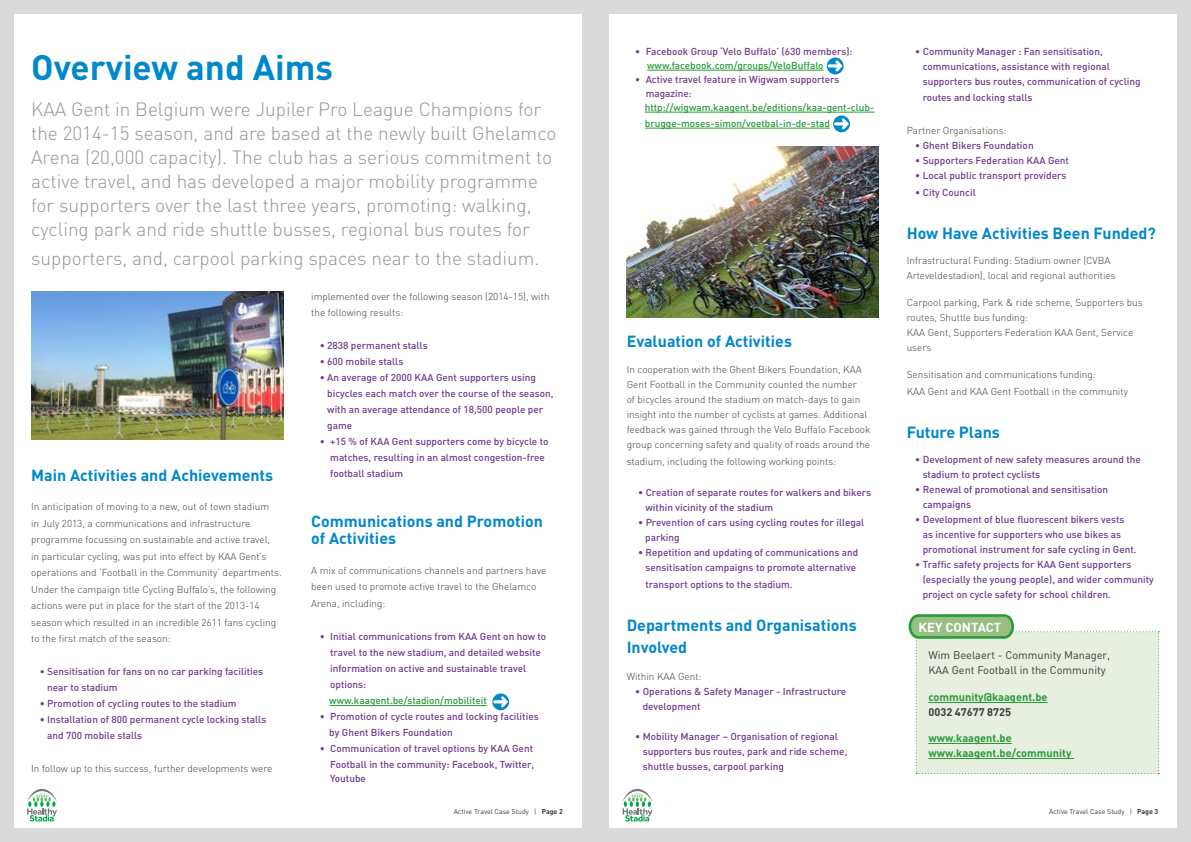
<style>
.page{position:relative;width:1191px;height:842px;background:#fff}
.page>*{position:absolute;margin:0;border:0;box-sizing:border-box;transform-origin:0 0}
.t1{font:700 35px "DIN";color:#0087cc}
.t2{font:300 19px/24px "DIN";color:#949494}
.t3{font:700 16px/17px "DIN";color:#0087cc}
.t4{font:700 13px "DIN";color:#fff}
.t5{font:11px/15px "DIN";color:#3c3c3b}
.t6{font:700 11px/15px "DIN";color:#299a38}
.t7{font:700 11px "DIN";color:#3c3c3b}
.t8{font:500 10px/15px "DIN";color:#6f3b8d}
.t9{font:300 10px/16.5px "DIN";color:#3c3c3b}
.t10{font:500 10px/16px "DIN";color:#299a38}
.t11{font:7px "DIN";color:#3c3c3b}
.s1{font-weight:700}
</style>
<div class="page">
<div style="left:0;top:0;width:595px;height:842px;background:#dadada"></div>
<div style="left:14px;top:14px;width:567px;height:814px;background:#fff"></div>
<svg style="left:27px;top:789px;width:30px;height:32px"></svg>
<hr style="left:329px;top:705px;width:158px;height:1px;background:#299a38">
<svg style="left:492px;top:693px;width:17px;height:17px"></svg>
<svg style="left:493px;top:696px;width:15px;height:11px"></svg>
<img style="left:31px;top:292px;width:252px;height:147px">
<div style="left:595px;top:0;width:596px;height:842px;background:#dadada"></div>
<div style="left:609px;top:14px;width:567px;height:814px;background:#fff"></div>
<svg style="left:622px;top:789px;width:30px;height:32px"></svg>
<hr style="left:647px;top:70px;width:176px;height:1px;background:#299a38">
<hr style="left:645px;top:112px;width:229px;height:1px;background:#299a38">
<hr style="left:645px;top:128px;width:185px;height:1px;background:#299a38">
<svg style="left:908px;top:614px;width:251px;height:160px"></svg>
<hr style="left:928px;top:702px;width:119px;height:1px;background:#299a38">
<hr style="left:928px;top:743px;width:83px;height:1px;background:#299a38">
<hr style="left:928px;top:758px;width:146px;height:1px;background:#299a38">
<svg style="left:826px;top:58px;width:17px;height:16px"></svg>
<svg style="left:827px;top:60px;width:15px;height:11px"></svg>
<svg style="left:833px;top:115px;width:17px;height:17px"></svg>
<svg style="left:834px;top:118px;width:15px;height:11px"></svg>
<img style="left:626px;top:147px;width:252px;height:170px">
<h1 class="t1" style="left:31px;top:45px;width:303px">Overview and Aims</h1>
<p class="t2" style="left:31px;top:97px;width:527px">KAA Gent in Belgium were Jupiler Pro League Champions for the 2014-15 season, and are based at the newly built Ghelamco Arena (20,000 capacity). The club has a serious commitment to active travel, and has developed a major mobility programme for supporters over the last three years, promoting: walking, cycling park and ride shuttle busses, regional bus routes for</p>
<h2 class="t2" style="left:31px;top:246px;width:509px">supporters, and, carpool parking spaces near to the stadium.</h2>
<h3 class="t3" style="left:31px;top:466px;width:244px">Main Activities and Achievements</h3>
<p class="t9" style="left:31px;top:498px;width:252px">In anticipation of moving to a new, out of town stadium<br>in July 2013, a communications and infrastructure programme focussing on sustainable and active travel,<br>in particular cycling, was put into effect by KAA Gent’s operations and ‘Football in the Community’ departments.<br>Under the campaign title Cycling Buffalo’s, the following actions were put in place for the start of the 2013-14 season which resulted in an incredible 2611 fans cycling to the first match of the season:</p>
<p class="t8" style="left:47px;top:663px;width:217px;line-height:16px;text-indent:-8px">• Sensitisation for fans on no car parking facilities near to stadium</p>
<p class="t8" style="left:40px;top:695px;width:198px">• Promotion of cycling routes to the stadium</p>
<p class="t8" style="left:47px;top:711px;width:221px;line-height:16.5px;text-indent:-8px">• Installation of 800 permanent cycle locking stalls and 700 mobile stalls</p>
<p class="t9" style="left:31px;top:760px;width:243px">In follow up to this success, further developments were</p>
<p class="t9" style="left:311px;top:288px;width:240px">implemented over the following season (2014-15), with the following results:</p>
<p class="t8" style="left:320px;top:337px;width:109px">• 2838 permanent stalls</p>
<p class="t8" style="left:320px;top:353px;width:85px">• 600 mobile stalls</p>
<p class="t8" style="left:327px;top:369px;width:228px;line-height:16px;text-indent:-8px">• An average of 2000 KAA Gent supporters using bicycles each match over the course of the season, with an average attendance of 18,500 people per game</p>
<p class="t8" style="left:330px;top:433px;width:220px;line-height:16.2px;text-indent:-10px">• +15 % of KAA Gent supporters come by bicycle to matches, resulting in an almost congestion-free football stadium</p>
<h3 class="t3" style="left:311px;top:512px;width:233px">Communications and Promotion of Activities</h3>
<p class="t9" style="left:311px;top:562px;width:236px">A mix of communications channels and partners have been used to promote active travel to the Ghelamco<br>Arena, including:</p>
<p class="t8" style="left:330px;top:628px;width:218px;line-height:16px;text-indent:-10px">• Initial communications from KAA Gent on how to travel to the new stadium, and detailed website information on active and sustainable travel options:</p>
<p class="t10" style="left:329px;top:692px;width:159px">www.kaagent.be/stadion/mobiliteit</p>
<p class="t8" style="left:329px;top:708px;width:211px;line-height:16px;text-indent:-10px">• Promotion of cycle routes and locking facilities by Ghent Bikers Foundation</p>
<p class="t8" style="left:320px;top:740px;width:216px;line-height:16px;text-align:right">• Communication of travel options by KAA Gent<br>Football in the community: Facebook, Twitter,</p>
<p class="t8" style="left:330px;top:771px;width:37px">Youtube</p>
<p class="t11" style="left:454px;top:807px;width:111px">Active Travel Case Study | <span class="s1">Page 2</span></p>
<p class="t8" style="left:635px;top:43px;width:219px">• Facebook Group ‘Velo Buffalo’ (630 members):</p>
<p class="t10" style="left:647px;top:57px;width:178px">www.facebook.com/groups/VeloBuffalo</p>
<p class="t8" style="left:645px;top:72px;width:195px;line-height:14px;text-indent:-10px">• Active travel feature in Wigwam supporters magazine:</p>
<p class="t10" style="left:645px;top:99px;width:231px">http://wigwam.kaagent.be/editions/kaa-gent-club&shy;brugge-moses-simon/voetbal-in-de-stad</p>
<h3 class="t3" style="left:626px;top:332px;width:167px">Evaluation of Activities</h3>
<p class="t9" style="left:626px;top:362px;width:245px;line-height:15px">In cooperation with the Ghent Bikers Foundation, KAA Gent Football in the Community counted the number<br>of bicycles around the stadium on match-days to gain insight into the number of cyclists at games. Additional feedback was gained through the Velo Buffalo Facebook group concerning safety and quality of roads around the</p>
<p class="t9" style="left:626px;top:453px;width:211px">stadium, including the following working points:</p>
<p class="t8" style="left:645px;top:485px;width:227px;text-indent:-8px">• Creation of separate routes for walkers and bikers within vicinity of the stadium</p>
<p class="t8" style="left:645px;top:515px;width:221px;text-indent:-7px">• Prevention of cars using cycling routes for illegal parking</p>
<p class="t8" style="left:638px;top:545px;width:222px;text-align:center">• Repetition and updating of communications and sensitisation campaigns to promote alternative</p>
<p class="t8" style="left:645px;top:576px;width:149px">transport options to the stadium.</p>
<h3 class="t3" style="left:626px;top:614px;width:231px;line-height:22px">Departments and Organisations<br>Involved</h3>
<p class="t9" style="left:626px;top:668px;width:76px">Within KAA Gent:</p>
<p class="t8" style="left:642px;top:683px;width:205px;text-indent:-8px">• Operations &amp; Safety Manager - Infrastructure development</p>
<p class="t8" style="left:642px;top:728px;width:206px;text-indent:-8px">• Mobility Manager – Organisation of regional supporters bus routes, park and ride scheme, shuttle busses, carpool parking</p>
<p class="t8" style="left:922px;top:43px;width:219px;text-indent:-8px">• Community Manager : Fan sensitisation, communications, assistance with regional supporters bus routes, communication of cycling</p>
<p class="t8" style="left:922px;top:90px;width:111px">routes and locking stalls</p>
<p class="t9" style="left:906px;top:122px;width:101px">Partner Organisations:</p>
<p class="t8" style="left:915px;top:138px;width:120px">• Ghent Bikers Foundation</p>
<p class="t8" style="left:915px;top:153px;width:155px">• Supporters Federation KAA Gent</p>
<p class="t8" style="left:915px;top:168px;width:153px">• Local public transport providers</p>
<p class="t8" style="left:915px;top:184px;width:62px">• City Council</p>
<h3 class="t3" style="left:906px;top:224px;width:251px">How Have Activities Been Funded?</h3>
<p class="t9" style="left:906px;top:253px;width:211px;line-height:15px">Infrastructural Funding: Stadium owner (CVBA<br>Arteveldestadion), local and regional authorities</p>
<p class="t9" style="left:906px;top:295px;width:237px;line-height:15px">Carpool parking, Park &amp; ride scheme, Supporters bus routes, Shuttle bus funding:<br>KAA Gent, Supporters Federation KAA Gent, Service users</p>
<p class="t9" style="left:906px;top:366px;width:223px">Sensitisation and communications funding:<br>KAA Gent and KAA Gent Football in the community</p>
<h3 class="t3" style="left:906px;top:423px;width:95px">Future Plans</h3>
<p class="t8" style="left:922px;top:452px;width:220px;text-indent:-8px">• Development of new safety measures around the stadium to protect cyclists</p>
<p class="t8" style="left:922px;top:482px;width:187px;text-indent:-8px">• Renewal of promotional and sensitisation campaigns</p>
<p class="t8" style="left:922px;top:512px;width:215px;text-indent:-8px">• Development of blue fluorescent bikers vests as incentive for supporters who use bikes as promotional instrument for safe cycling in Gent.</p>
<p class="t8" style="left:922px;top:557px;width:233px;text-indent:-8px">• Traffic safety projects for KAA Gent supporters (especially the young people), and wider community project on cycle safety for school children.</p>
<h3 class="t4" style="left:918px;top:618px;width:84px">KEY CONTACT</h3>
<p class="t5" style="left:928px;top:647px;width:183px">Wim Beelaert - Community Manager,<br>KAA Gent Football in the Community</p>
<p class="t6" style="left:928px;top:689px;width:121px">community@kaagent.be</p>
<p class="t7" style="left:928px;top:705px;width:84px">0032 47677 8725</p>
<p class="t6" style="left:928px;top:730px;width:144px">www.kaagent.be www.kaagent.be/community</p>
<p class="t11" style="left:1049px;top:807px;width:111px">Active Travel Case Study | <span class="s1">Page 3</span></p>
</div>
